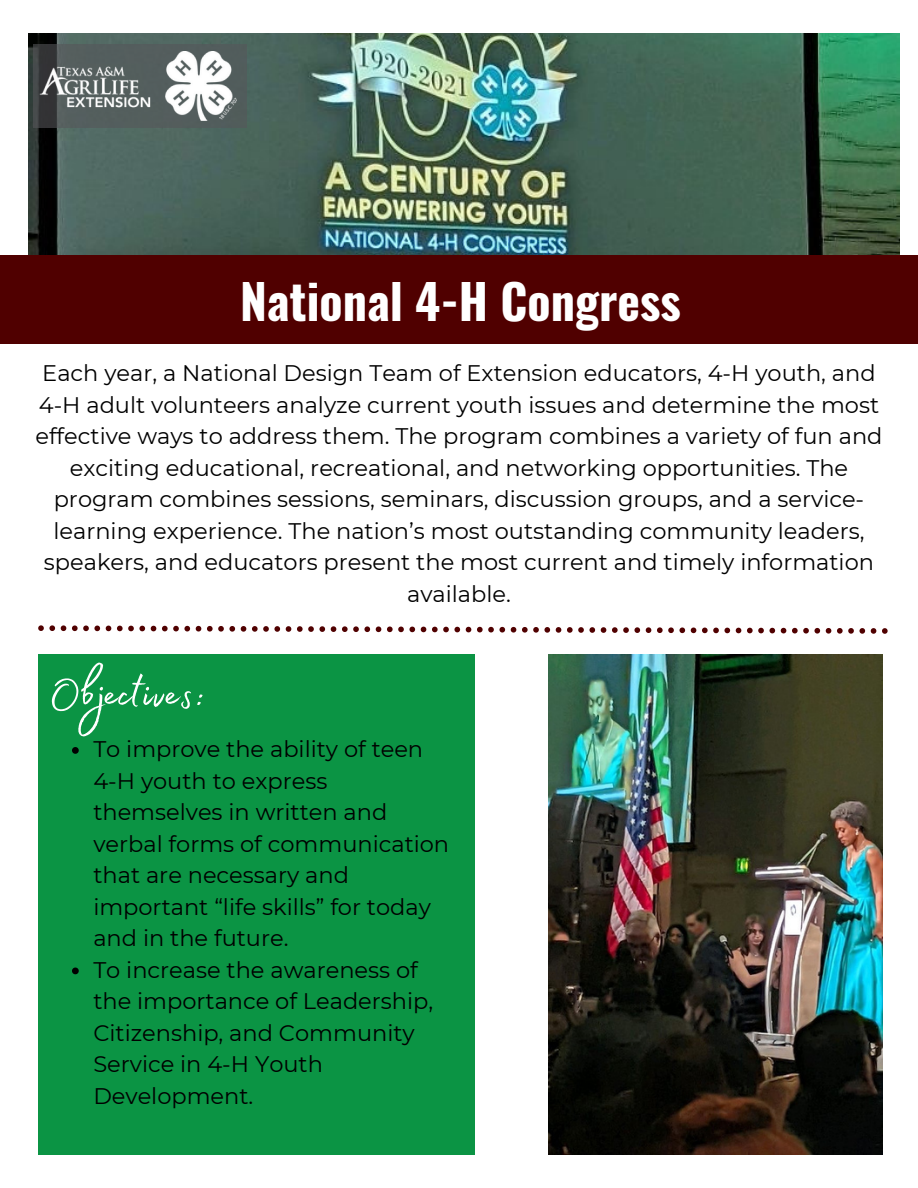
<style>
.page{position:relative;width:918px;height:1188px;background:#fff}
.page>*{position:absolute;margin:0;border:0;box-sizing:border-box;transform-origin:0 0}
.t1{font:55.5px "Madelyn Fill";color:#fff}
.t2{font:700 48px "Oswald";color:#fff}
.t3{font:22.5px/31.5px "Montserrat";color:#000}
</style>
<div class="page">
<img style="left:28px;top:33px;width:872px;height:223px">
<svg style="left:33px;top:44px;width:213px;height:83px;background:#505959"></svg>
<img style="left:30px;top:51px;width:207px;height:70px">
<div style="left:0;top:256px;width:918px;height:88px;background:#500000"></div>
<img style="left:549px;top:654px;width:333px;height:501px">
<svg style="left:38px;top:625px;width:850px;height:9px"></svg>
<div style="left:38px;top:654px;width:437px;height:501px;background:#0b9444"></div>
<svg style="left:72px;top:747px;width:7px;height:7px"></svg>
<svg style="left:72px;top:968px;width:7px;height:6px"></svg>
<p class="t2" style="left:240px;top:263px;width:442px">National 4-H Congress</p>
<p class="t3" style="left:42px;top:357px;width:835px">Each year, a National Design Team of Extension educators, 4-H youth, and</p>
<p class="t3" style="left:35px;top:389px;width:849px;text-align:center">4-H adult volunteers analyze current youth issues and determine the most effective ways to address them. The program combines a variety of fun and exciting educational, recreational, and networking opportunities. The program combines sessions, seminars, discussion groups, and a service&shy;learning experience. The nation’s most outstanding community leaders, speakers, and educators present the most current and timely information available.</p>
<p class="t1" style="left:49px;top:651px;width:158px">Objectives:</p>
<p class="t3" style="left:93px;top:733px;width:357px">To improve the ability of teen<br>4-H youth to express themselves in written and verbal forms of communication that are necessary and important “life skills” for today and in the future.</p>
<p class="t3" style="left:93px;top:954px;width:341px">To increase the awareness of the importance of Leadership,<br>Citizenship, and Community<br>Service in 4-H Youth<br>Development.</p>
</div>
